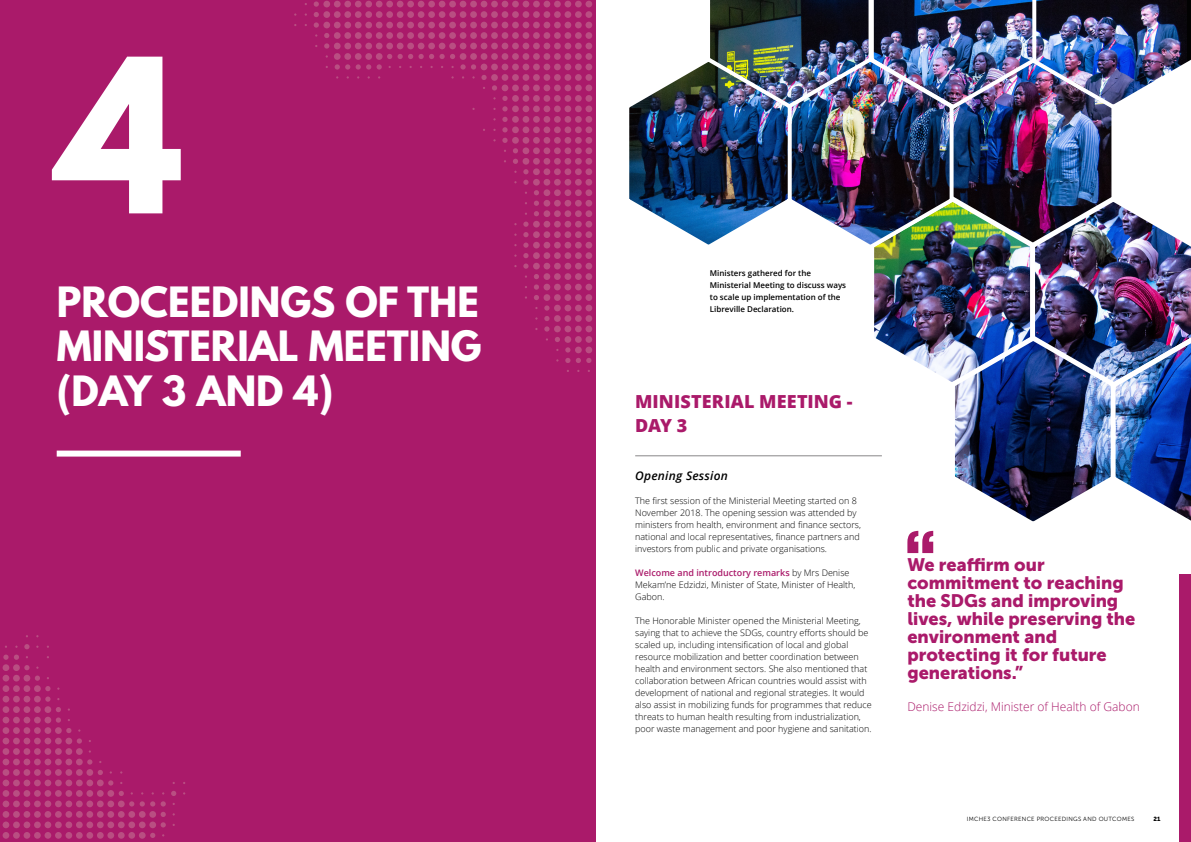
<style>
.page{position:relative;width:1191px;height:842px;background:#fff}
.page>*{position:absolute;margin:0;border:0;box-sizing:border-box;transform-origin:0 0}
.t1{font:700 190px "League Spartan";color:#fff}
.t2{font:700 37px/44.4px "League Spartan";color:#fff;text-align:justify}
.t3{font:18px/18px "Museo Sans Cyrl 900";color:#aa1a6a}
.t4{font:800 18px/24px "Open Sans";letter-spacing:.005em;color:#aa1a6a}
.t5{font:300 12px "Open Sans";color:#aa1a6a}
.t6{font:italic 600 12px "Open Sans";letter-spacing:.02em;color:#000}
.t7{font:300 9px/12px "Open Sans";color:#000}
.t8{font:600 8px/12px "Open Sans";color:#000}
.t9{font:6px "Museo Sans Cyrl 300";letter-spacing:.05em;color:#000}
.t10{font:6px "Museo Sans Cyrl 900";color:#000}
.s1{font-weight:600;color:#aa1a6a}
</style>
<div class="page">
<div style="left:1179px;top:574px;width:12px;height:268px;background:#aa1a6a"></div>
<div style="left:0;top:0;width:595px;height:842px;background:#aa1a6a"></div>
<div style="left:57px;top:451px;width:184px;height:6px;background:#fff"></div>
<svg style="left:2px;top:635px;width:183px;height:204px"></svg>
<div style="left:13px;top:675px;width:7px;height:6px;background:#b94e82;border-radius:50%"></div>
<div style="left:65px;top:759px;width:7px;height:6px;background:#b94e82;border-radius:50%"></div>
<svg style="left:294px;top:0;width:299px;height:372px"></svg>
<div style="left:386px;top:32px;width:7px;height:7px;background:#b94e82;border-radius:50%"></div>
<div style="left:575px;top:294px;width:7px;height:7px;background:#b94e82;border-radius:50%"></div>
<div style="left:575px;top:305px;width:7px;height:6px;background:#b94e82;border-radius:50%"></div>
<img style="left:629px;top:0;width:562px;height:553px">
<h1 class="t1" style="left:57px;top:-12px;width:128px">4</h1>
<h2 class="t2" style="left:57px;top:279px;width:426px">PROCEEDINGS OF THE MINISTERIAL MEETING (DAY 3 AND 4)</h2>
<p class="t8" style="left:710px;top:267px;width:138px">Ministers gathered for the<br>Ministerial Meeting to discuss ways to scale up implementation of the<br>Libreville Declaration.</p>
<h3 class="t4" style="left:635px;top:389px;width:219px">MINISTERIAL MEETING -<br>DAY 3</h3>
<h3 class="t6" style="left:635px;top:467px;width:94px">Opening Session</h3>
<p class="t7" style="left:635px;top:494px;width:227px">The first session of the Ministerial Meeting started on 8<br>November 2018. The opening session was attended by ministers from health, environment and finance sectors, national and local representatives, finance partners and investors from public and private organisations.</p>
<p class="t7" style="left:635px;top:566px;width:222px"><span class="s1">Welcome and introductory remarks</span> by Mrs Denise<br>Mekam’ne Edzidzi, Minister of State, Minister of Health,<br>Gabon.</p>
<p class="t7" style="left:635px;top:614px;width:238px">The Honorable Minister opened the Ministerial Meeting, saying that to achieve the SDGs, country efforts should be scaled up, including intensification of local and global resource mobilization and better coordination between health and environment sectors. She also mentioned that collaboration between African countries would assist with development of national and regional strategies. It would also assist in mobilizing funds for programmes that reduce threats to human health resulting from industrialization, poor waste management and poor hygiene and sanitation.</p>
<h3 class="t3" style="left:907px;top:556px;width:229px">We reaffirm our commitment to reaching the SDGs and improving lives, while preserving the environment and protecting it for future generations.”</h3>
<h3 class="t5" style="left:907px;top:698px;width:234px">Denise Edzidzi, Minister of Health of Gabon</h3>
<p class="t9" style="left:966px;top:815px;width:169px">IMCHE3 CONFERENCE PROCEEDINGS AND OUTCOMES</p>
<p class="t10" style="left:1153px;top:815px;width:8px">21</p>
</div>
